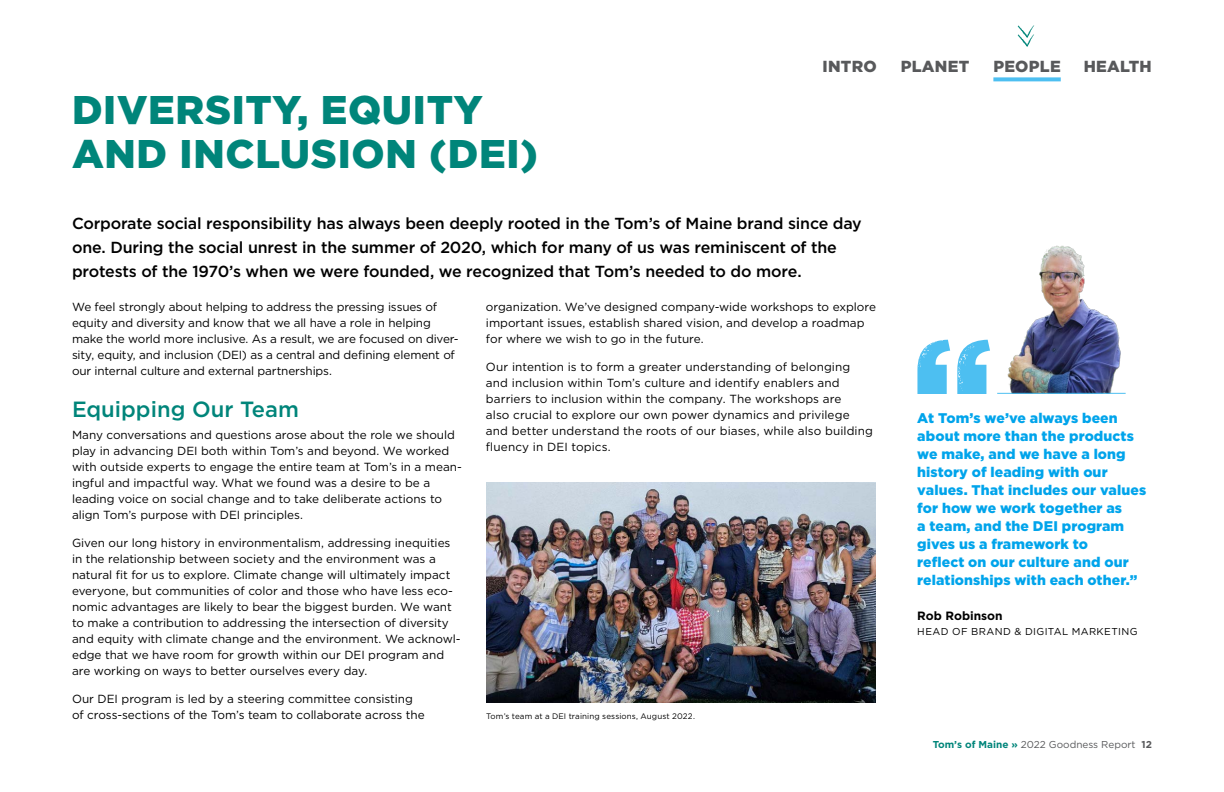
<style>
.page{position:relative;width:1224px;height:792px;background:#fff}
.page>*{position:absolute;margin:0;border:0;box-sizing:border-box;transform-origin:0 0}
.t1{font:900 150px "Gotham";color:#4dbff1}
.t2{font:900 40px/44px "Gotham";letter-spacing:.015em;color:#00857a}
.t3{font:500 22px "Gotham";color:#00857a}
.t4{font:500 16px/24px "Gotham";letter-spacing:-.01em;color:#000}
.t5{font:900 16px "Gotham";letter-spacing:.015em;color:#58595b}
.t6{font:900 14px/18px "Gotham";letter-spacing:.005em;color:#00a4eb}
.t7{font:700 12px "Gotham";color:#000}
.t8{font:11.8px/16px "Gotham";letter-spacing:-.005em;color:#000}
.t9{font:10px "Gotham";color:#58595b}
.t10{font:10px "Gotham";letter-spacing:.04em;color:#000}
.t11{font:8px "Gotham";letter-spacing:.015em;color:#000}
.s1{font-weight:700;color:#00857a}
.s2{font-weight:700}
</style>
<div class="page">
<svg style="left:993px;top:77px;width:68px;height:4px"></svg>
<img style="left:486px;top:483px;width:390px;height:220px">
<img style="left:1002px;top:245px;width:124px;height:148px">
<hr style="left:997px;top:393px;width:129px;height:1px;background:#4dbff1">
<svg style="left:1018px;top:25px;width:17px;height:22px"></svg>
<h3 class="t2" style="left:72px;top:87px;width:468px">DIVERSITY, EQUITY<br>AND INCLUSION (DEI)</h3>
<h3 class="t5" style="left:823px;top:55px;width:56px">INTRO</h3>
<p class="t4" style="left:72px;top:211px;width:791px">Corporate social responsibility has always been deeply rooted in the Tom’s of Maine brand since day one. During the social unrest in the summer of 2020, which for many of us was reminiscent of the protests of the 1970’s when we were founded, we recognized that Tom’s needed to do more.</p>
<p class="t8" style="left:72px;top:298px;width:387px">We feel strongly about helping to address the pressing issues of equity and diversity and know that we all have a role in helping make the world more inclusive. As a result, we are focused on diver&shy;sity, equity, and inclusion (DEI) as a central and defining element of our internal culture and external partnerships.</p>
<h4 class="t3" style="left:72px;top:395px;width:228px">Equipping Our Team</h4>
<p class="t8" style="left:72px;top:426px;width:391px">Many conversations and questions arose about the role we should play in advancing DEI both within Tom’s and beyond. We worked with outside experts to engage the entire team at Tom’s in a mean&shy;ingful and impactful way. What we found was a desire to be a leading voice on social change and to take deliberate actions to align Tom’s purpose with DEI principles.</p>
<p class="t8" style="left:72px;top:534px;width:389px">Given our long history in environmentalism, addressing inequities in the relationship between society and the environment was a natural fit for us to explore. Climate change will ultimately impact everyone, but communities of color and those who have less eco&shy;nomic advantages are likely to bear the biggest burden. We want to make a contribution to addressing the intersection of diversity and equity with climate change and the environment. We acknowl&shy;edge that we have room for growth within our DEI program and are working on ways to better ourselves every day.</p>
<p class="t8" style="left:72px;top:690px;width:354px">Our DEI program is led by a steering committee consisting of cross-sections of the Tom’s team to collaborate across the</p>
<p class="t8" style="left:486px;top:298px;width:392px">organization. We’ve designed company-wide workshops to explore important issues, establish shared vision, and develop a roadmap for where we wish to go in the future.</p>
<p class="t8" style="left:486px;top:358px;width:388px">Our intention is to form a greater understanding of belonging and inclusion within Tom’s culture and identify enablers and barriers to inclusion within the company. The workshops are<br>also crucial to explore our own power dynamics and privilege and better understand the roots of our biases, while also building fluency in DEI topics.</p>
<p class="t11" style="left:486px;top:711px;width:211px">Tom’s team at a DEI training sessions, August 2022.</p>
<h3 class="t5" style="left:901px;top:55px;width:70px">PLANET</h3>
<h3 class="t5" style="left:993px;top:55px;width:69px">PEOPLE</h3>
<h3 class="t5" style="left:1084px;top:55px;width:69px">HEALTH</h3>
<h1 class="t1" style="left:911px;top:289px;width:84px">“</h1>
<p class="t6" style="left:917px;top:409px;width:230px">At Tom’s we’ve always been about more than the products we make, and we have a long history of leading with our values. That includes our values for how we work together as<br>a team, and the DEI program gives us a framework to<br>reflect on our culture and our relationships with each other.”</p>
<p class="t7" style="left:917px;top:608px;width:87px">Rob Robinson</p>
<p class="t10" style="left:917px;top:625px;width:222px">HEAD OF BRAND &amp; DIGITAL MARKETING</p>
<p class="t9" style="left:933px;top:738px;width:221px"><span class="s1">Tom’s of Maine »</span> 2022 Goodness Report <span class="s2">12</span></p>
</div>
